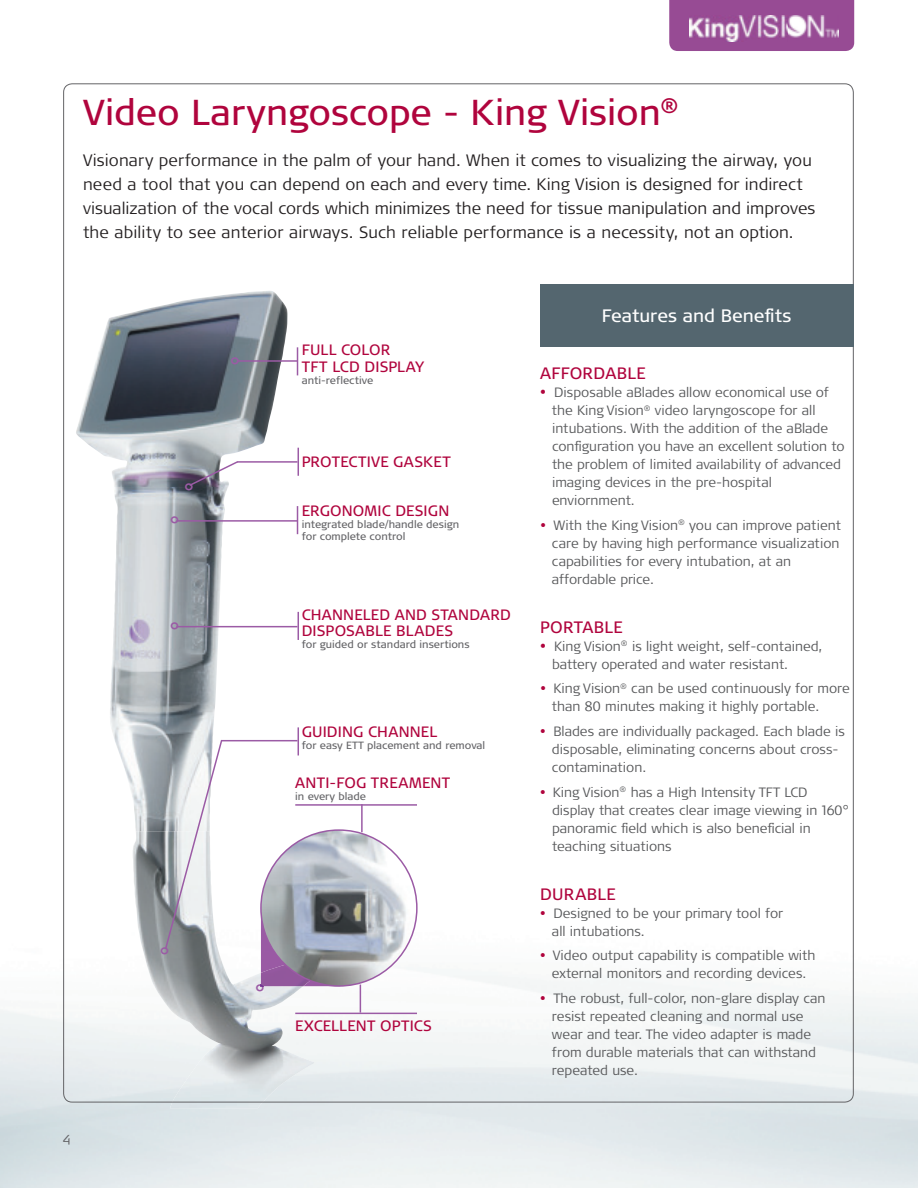
<style>
.page{position:relative;width:918px;height:1188px;background:#fff}
.page>*{position:absolute;margin:0;border:0;box-sizing:border-box;transform-origin:0 0}
.t1{font:36px "Signa OT";letter-spacing:-.005em;color:#b0043d}
.t2{font:21px "Signa OT";color:#9b5ba5}
.t3{font:18px "Signa OT";color:#fff}
.t4{font:300 16.5px/24px "Signa OT";letter-spacing:.005em;color:#231f20}
.t5{font:16.5px "Signa OT";letter-spacing:.02em;color:#b0043d}
.t6{font:15px/16.5px "Signa OT";letter-spacing:.01em;color:#b0043d}
.t7{font:300 13.5px/18px "Signa OT";color:#57585a}
.t8{font:300 13.5px "Signa OT";color:#636366}
.t9{font:10.5px/12px "Signa OT";color:#636366}
.s1{color:#b0043d}
</style>
<div class="page">
<img style="left:0;top:832px;width:918px;height:356px">
<img style="left:76px;top:291px;width:212px;height:196px">
<img style="left:110px;top:487px;width:115px;height:344px">
<img style="left:133px;top:831px;width:182px;height:277px">
<hr style="left:237px;top:360px;width:61px;height:2px;background:#9b5ba5">
<hr style="left:237px;top:461px;width:61px;height:2px;background:#9b5ba5">
<hr style="left:176px;top:520px;width:122px;height:2px;background:#9b5ba5">
<hr style="left:176px;top:626px;width:122px;height:1px;background:#9b5ba5">
<hr style="left:222px;top:740px;width:76px;height:1px;background:#9b5ba5">
<hr style="left:295px;top:804px;width:122px;height:2px;background:#9b5ba5">
<hr style="left:295px;top:1013px;width:122px;height:1px;background:#9b5ba5">
<svg style="left:297px;top:347px;width:1px;height:28px"></svg>
<svg style="left:298px;top:448px;width:1px;height:28px"></svg>
<svg style="left:297px;top:506px;width:1px;height:28px"></svg>
<svg style="left:298px;top:612px;width:1px;height:28px"></svg>
<svg style="left:298px;top:727px;width:1px;height:28px"></svg>
<hr style="left:361px;top:804px;width:2px;height:28px;background:#9b5ba5">
<svg style="left:360px;top:985px;width:1px;height:28px"></svg>
<svg style="left:164px;top:738px;width:60px;height:213px"></svg>
<svg style="left:188px;top:460px;width:52px;height:27px"></svg>
<img style="left:261px;top:923px;width:63px;height:63px">
<img style="left:261px;top:963px;width:55px;height:23px">
<svg style="left:256px;top:984px;width:8px;height:7px"></svg>
<img style="left:261px;top:830px;width:156px;height:156px;border-radius:78px">
<div style="left:540px;top:284px;width:313px;height:63px;background:#54666f"></div>
<div style="left:669px;top:0;width:185px;height:51px;background:#974b94"></div>
<img style="left:689px;top:16px;width:150px;height:26px">
<h1 class="t1" style="left:83px;top:97px;width:597px">Video Laryngoscope - King Vision<sup>®</sup></h1>
<p class="t4" style="left:83px;top:149px;width:734px">Visionary performance in the palm of your hand. When it comes to visualizing the airway, you need a tool that you can depend on each and every time. King Vision is designed for indirect visualization of the vocal cords which minimizes the need for tissue manipulation and improves the ability to see anterior airways. Such reliable performance is a necessity, not an option.</p>
<p class="t8" style="left:63px;top:1131px;width:9px">4</p>
<h2 class="t2" style="left:184px;top:482px;width:11px">°</h2>
<h2 class="t2" style="left:170px;top:515px;width:11px">°</h2>
<h2 class="t2" style="left:170px;top:622px;width:11px">°</h2>
<h2 class="t2" style="left:160px;top:946px;width:11px">°</h2>
<h2 class="t2" style="left:230px;top:356px;width:11px">°</h2>
<h2 class="t2" style="left:255px;top:983px;width:11px">°</h2>
<p class="t6" style="left:302px;top:343px;width:124px">FULL COLOR<br>TFT LCD DISPLAY</p>
<p class="t9" style="left:302px;top:375px;width:73px">anti-reflective</p>
<p class="t6" style="left:302px;top:454px;width:151px">PROTECTIVE GASKET</p>
<p class="t6" style="left:302px;top:503px;width:149px">ERGONOMIC DESIGN</p>
<p class="t9" style="left:302px;top:519px;width:159px">integrated blade/handle design for complete control</p>
<p class="t6" style="left:302px;top:607px;width:211px">CHANNELED AND STANDARD<br>DISPOSABLE BLADES</p>
<p class="t9" style="left:302px;top:639px;width:170px">for guided or standard insertions</p>
<p class="t6" style="left:302px;top:725px;width:137px">GUIDING CHANNEL</p>
<p class="t9" style="left:302px;top:740px;width:185px">for easy ETT placement and removal</p>
<p class="t6" style="left:295px;top:775px;width:156px">ANTI-FOG TREAMENT</p>
<p class="t9" style="left:295px;top:791px;width:72px">in every blade</p>
<p class="t6" style="left:295px;top:1019px;width:138px">EXCELLENT OPTICS</p>
<h3 class="t3" style="left:602px;top:308px;width:191px">Features and Benefits</h3>
<p class="t5" style="left:540px;top:366px;width:107px">AFFORDABLE</p>
<p class="t7" style="left:552px;top:384px;width:294px;text-indent:-12px"><span class="s1">•</span> Disposable aBlades allow economical use of the King Vision<sup>®</sup> video laryngoscope for all intubations. With the addition of the aBlade configuration you have an excellent solution to the problem of limited availability of advanced imaging devices in the pre-hospital enviornment.</p>
<p class="t7" style="left:552px;top:517px;width:290px;text-indent:-12px"><span class="s1">•</span> With the King Vision<sup>®</sup> you can improve patient care by having high performance visualization capabilities for every intubation, at an affordable price.</p>
<p class="t5" style="left:540px;top:620px;width:84px">PORTABLE</p>
<p class="t7" style="left:552px;top:638px;width:272px;text-indent:-12px"><span class="s1">•</span> King Vision<sup>®</sup> is light weight, self-contained, battery operated and water resistant.</p>
<p class="t7" style="left:552px;top:680px;width:299px;text-indent:-12px"><span class="s1">•</span> King Vision<sup>®</sup> can be used continuously for more than 80 minutes making it highly portable.</p>
<p class="t7" style="left:552px;top:723px;width:294px;text-indent:-12px"><span class="s1">•</span> Blades are individually packaged. Each blade is disposable, eliminating concerns about cross&shy;contamination.</p>
<p class="t7" style="left:552px;top:784px;width:298px;text-indent:-12px"><span class="s1">•</span> King Vision<sup>®</sup> has a High Intensity TFT LCD display that creates clear image viewing in 160° panoramic field which is also beneficial in teaching situations</p>
<p class="t5" style="left:540px;top:887px;width:77px">DURABLE</p>
<p class="t7" style="left:552px;top:905px;width:233px;text-indent:-12px"><span class="s1">•</span> Designed to be your primary tool for all intubations.</p>
<p class="t7" style="left:540px;top:947px;width:277px;text-align:center"><span class="s1">•</span> Video output capability is compatible with external monitors and recording devices.</p>
<p class="t7" style="left:552px;top:990px;width:275px;text-indent:-12px"><span class="s1">•</span> The robust, full-color, non-glare display can resist repeated cleaning and normal use wear and tear. The video adapter is made from durable materials that can withstand repeated use.</p>
</div>
